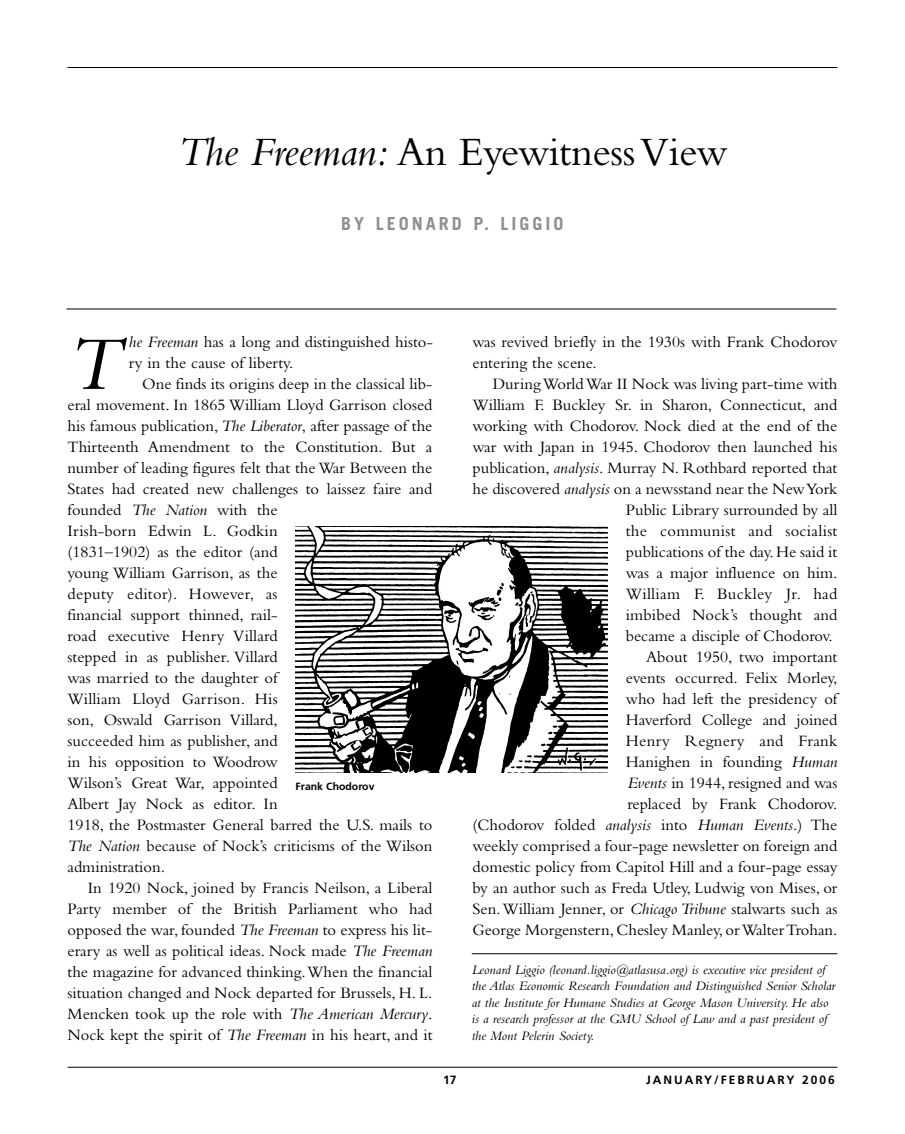
<style>
.page{position:relative;width:905px;height:1134px;background:#fff}
.page>*{position:absolute;margin:0;border:0;box-sizing:border-box;transform-origin:0 0}
.t1{font:italic 78.9px "Bembo";color:#000}
.t2{font:42px "Bembo";letter-spacing:-.01em;color:#000}
.t3{font:700 18px "Trade Gothic";letter-spacing:.165em;color:#8f8f8f}
.t4{font:16.5px/21px "Bembo";color:#000}
.t5{font:italic 13.5px/16.5px "Bembo";color:#000}
.t6{font:700 12px "Frutiger";letter-spacing:.165em;color:#000}
.t7{font:700 10.5px "Frutiger";color:#000}
.s1{font-style:italic}
</style>
<div class="page">
<hr style="left:66px;top:309px;width:770px;height:1px;background:#000">
<hr style="left:68px;top:1067px;width:769px;height:1px;background:#000">
<hr style="left:68px;top:67px;width:769px;height:1px;background:#000">
<hr style="left:471px;top:953px;width:366px;height:1px;background:#000">
<img style="left:296px;top:527px;width:312px;height:245px">
<h2 class="t2" style="left:177px;top:136px;width:551px"><span class="s1">The Freeman:</span> An Eyewitness View</h2>
<p class="t3" style="left:341px;top:217px;width:224px">BY LEONARD P. LIGGIO</p>
<h1 class="t1" style="left:68px;top:336px;width:53px">T</h1>
<p class="t4" style="left:129px;top:333px;width:305px"><span class="s1">he Freeman</span> has a long and distinguished histo&shy;ry in the cause of liberty.</p>
<p class="t4" style="left:67px;top:375px;width:366px;text-indent:75px">One finds its origins deep in the classical lib&shy;eral movement. In 1865 William Lloyd Garrison closed his famous publication, <span class="s1">The Liberator</span>, after passage of the Thirteenth Amendment to the Constitution. But a number of leading figures felt that the War Between the States had created new challenges to laissez faire and founded <span class="s1">The Nation</span> with the<br>Irish-born Edwin L. Godkin<br>(1831–1902) as the editor (and<br>young William Garrison, as the<br>deputy editor). However, as<br>financial support thinned, rail-<br>road executive Henry Villard<br>stepped in as publisher. Villard<br>was married to the daughter of<br>William Lloyd Garrison. His<br>son, Oswald Garrison Villard,<br>succeeded him as publisher, and<br>in his opposition to Woodrow<br>Wilson’s Great War, appointed<br>Albert Jay Nock as editor. In<br>1918, the Postmaster General barred the U.S. mails to <span class="s1">The Nation</span> because of Nock’s criticisms of the Wilson administration.</p>
<p class="t4" style="left:67px;top:879px;width:366px;text-align:justify;text-indent:20px">In 1920 Nock, joined by Francis Neilson, a Liberal Party member of the British Parliament who had opposed the war, founded <span class="s1">The Freeman</span> to express his lit&shy;erary as well as political ideas. Nock made <span class="s1">The Freeman </span>the magazine for advanced thinking.When the financial situation changed and Nock departed for Brussels, H. L.<br>Mencken took up the role with <span class="s1">The American Mercury</span>.<br>Nock kept the spirit of <span class="s1">The Freeman</span> in his heart, and it</p>
<p class="t7" style="left:296px;top:782px;width:80px">Frank Chodorov</p>
<p class="t4" style="left:472px;top:333px;width:366px">was revived briefly in the 1930s with Frank Chodorov entering the scene.</p>
<p class="t4" style="left:472px;top:375px;width:366px;text-align:right">During World War II Nock was living part-time with William F. Buckley Sr. in Sharon, Connecticut, and working with Chodorov. Nock died at the end of the war with Japan in 1945. Chodorov then launched his publication, <span class="s1">analysis</span>. Murray N. Rothbard reported that he discovered <span class="s1">analysis</span> on a newsstand near the New York Public Library surrounded by all<br>the communist and socialist<br>publications of the day. He said it<br>was a major influence on him.<br>William F. Buckley Jr. had<br>imbibed Nock’s thought and<br>became a disciple of Chodorov.<br>About 1950, two important<br>events occurred. Felix Morley,<br>who had left the presidency of<br>Haverford College and joined<br>Henry Regnery and Frank<br>Hanighen in founding <span class="s1">Human<br>Events</span> in 1944, resigned and was<br>replaced by Frank Chodorov.<br>(Chodorov folded <span class="s1">analysis</span> into <span class="s1">Human Events</span>.) The weekly comprised a four-page newsletter on foreign and domestic policy from Capitol Hill and a four-page essay by an author such as Freda Utley, Ludwig von Mises, or Sen.William Jenner, or <span class="s1">Chicago Tribune</span> stalwarts such as George Morgenstern, Chesley Manley, or Walter Trohan.</p>
<p class="t5" style="left:471px;top:962px;width:365px">Leonard Liggio (leonard.liggio@atlasusa.org) is executive vice president of the Atlas Economic Research Foundation and Distinguished Senior Scholar at the Institute for Humane Studies at George Mason University. He also is a research professor at the GMU School of Law and a past president of the Mont Pelerin Society.</p>
<p class="t6" style="left:443px;top:1075px;width:15px">17</p>
<p class="t6" style="left:646px;top:1075px;width:190px">JANUARY/FEBRUARY 2006</p>
</div>
